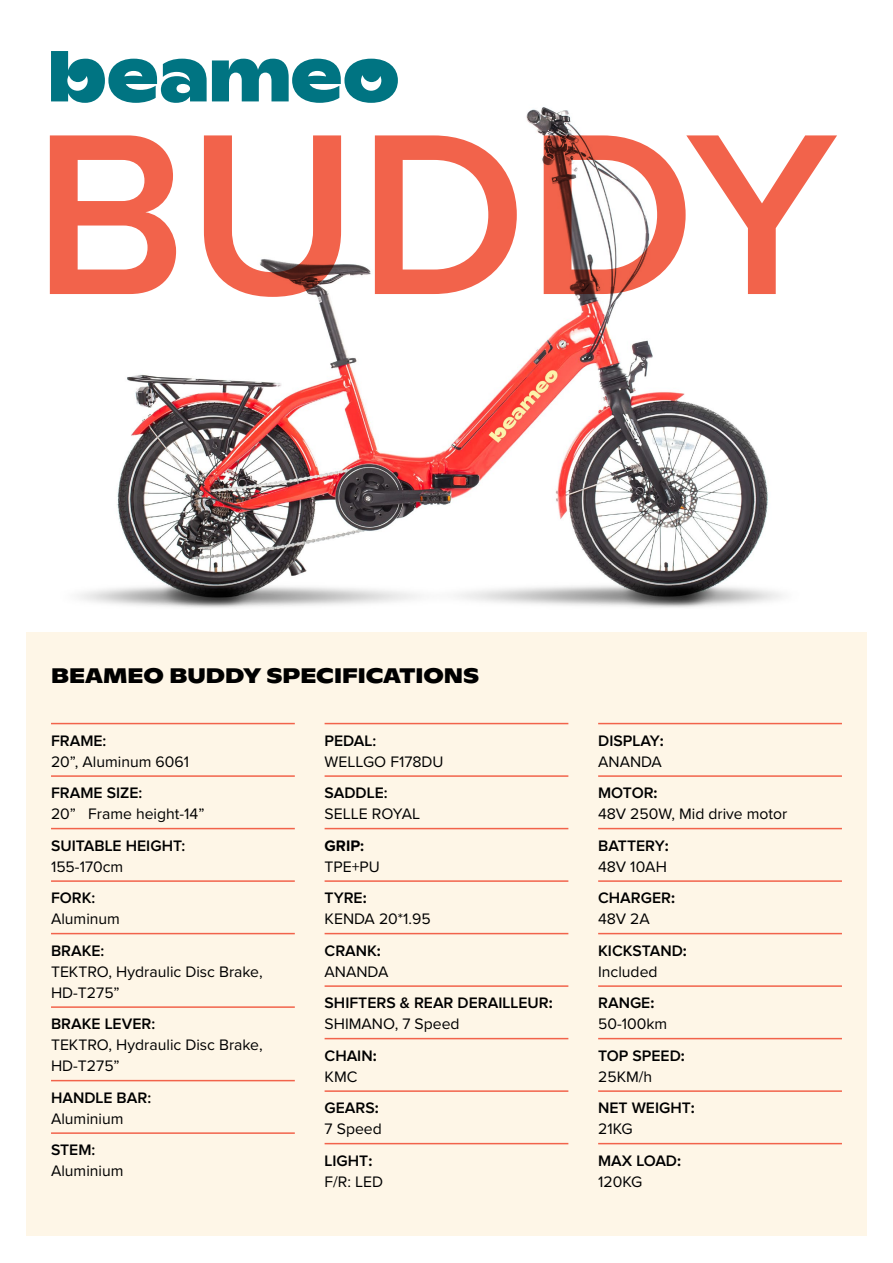
<style>
.page{position:relative;width:893px;height:1263px;background:#fff}
.page>*{position:absolute;margin:0;border:0;box-sizing:border-box;transform-origin:0 0}
.t1{font:600 237.75px "Proxima Nova";color:#f2634b}
.t2{font:700 21px "ABC Ginto Nord";color:#000}
.t3{font:15.75px/21px "Proxima Nova";color:#000}
.t4{font:600 15.75px/21px "Proxima Nova";color:#000}
.t5{font:700 15.75px "Proxima Nova";color:#000}
.s1{font-weight:600}
.s2{font-weight:700}
.s3{font-weight:400}
</style>
<div class="page">
<div style="left:26px;top:632px;width:841px;height:603px;background:#fef6e7"></div>
<svg style="left:51px;top:51px;width:340px;height:14px"></svg>
<img style="left:51px;top:65px;width:731px;height:543px">
<hr style="left:51px;top:723px;width:244px;height:1px;background:#f2634b">
<hr style="left:51px;top:775px;width:244px;height:2px;background:#f2634b">
<hr style="left:51px;top:828px;width:244px;height:1px;background:#f2634b">
<hr style="left:51px;top:880px;width:244px;height:2px;background:#f2634b">
<hr style="left:51px;top:933px;width:244px;height:1px;background:#f2634b">
<hr style="left:51px;top:1006px;width:244px;height:2px;background:#f2634b">
<hr style="left:51px;top:1080px;width:244px;height:1px;background:#f2634b">
<hr style="left:51px;top:1132px;width:244px;height:2px;background:#f2634b">
<hr style="left:325px;top:723px;width:243px;height:1px;background:#f2634b">
<hr style="left:325px;top:775px;width:243px;height:2px;background:#f2634b">
<hr style="left:325px;top:828px;width:243px;height:1px;background:#f2634b">
<hr style="left:325px;top:880px;width:243px;height:2px;background:#f2634b">
<hr style="left:325px;top:933px;width:243px;height:1px;background:#f2634b">
<hr style="left:325px;top:985px;width:243px;height:2px;background:#f2634b">
<hr style="left:325px;top:1038px;width:243px;height:1px;background:#f2634b">
<hr style="left:325px;top:1090px;width:243px;height:2px;background:#f2634b">
<hr style="left:325px;top:1143px;width:243px;height:1px;background:#f2634b">
<hr style="left:598px;top:723px;width:244px;height:1px;background:#f2634b">
<hr style="left:598px;top:775px;width:244px;height:2px;background:#f2634b">
<hr style="left:598px;top:828px;width:244px;height:1px;background:#f2634b">
<hr style="left:598px;top:880px;width:244px;height:2px;background:#f2634b">
<hr style="left:598px;top:933px;width:244px;height:1px;background:#f2634b">
<hr style="left:598px;top:985px;width:244px;height:2px;background:#f2634b">
<hr style="left:598px;top:1038px;width:244px;height:1px;background:#f2634b">
<hr style="left:598px;top:1090px;width:244px;height:2px;background:#f2634b">
<hr style="left:598px;top:1143px;width:244px;height:1px;background:#f2634b">
<h1 class="t1" style="left:33px;top:37px;width:806px">BUDDY</h1>
<h2 class="t2" style="left:51px;top:662px;width:430px">BEAMEO BUDDY SPECIFICATIONS</h2>
<p class="t4" style="left:51px;top:730px;width:57px">FRAME:</p>
<p class="t3" style="left:51px;top:750px;width:140px">20”, Aluminum 6061</p>
<p class="t4" style="left:51px;top:783px;width:93px">FRAME SIZE:</p>
<p class="t3" style="left:51px;top:803px;width:155px">20” Frame height-14”</p>
<p class="t4" style="left:51px;top:835px;width:136px">SUITABLE HEIGHT:</p>
<p class="t3" style="left:51px;top:855px;width:74px">155-170cm</p>
<p class="t4" style="left:51px;top:888px;width:46px">FORK:</p>
<p class="t3" style="left:51px;top:908px;width:70px">Aluminum</p>
<p class="t4" style="left:51px;top:940px;width:55px">BRAKE:</p>
<p class="t3" style="left:51px;top:960px;width:213px">TEKTRO, Hydraulic Disc Brake,<br>HD-T275”</p>
<p class="t4" style="left:51px;top:1014px;width:106px">BRAKE LEVER:</p>
<p class="t3" style="left:51px;top:1034px;width:213px">TEKTRO, Hydraulic Disc Brake,<br>HD-T275”</p>
<p class="t4" style="left:51px;top:1087px;width:102px">HANDLE BAR:</p>
<p class="t3" style="left:51px;top:1107px;width:74px">Aluminium</p>
<p class="t4" style="left:51px;top:1140px;width:46px">STEM:</p>
<p class="t3" style="left:51px;top:1160px;width:74px">Aluminium</p>
<p class="t4" style="left:325px;top:730px;width:53px">PEDAL:</p>
<p class="t3" style="left:325px;top:750px;width:121px">WELLGO F178DU</p>
<p class="t4" style="left:325px;top:783px;width:64px">SADDLE:</p>
<p class="t3" style="left:325px;top:803px;width:97px">SELLE ROYAL</p>
<p class="t5" style="left:325px;top:833px;width:41px">GRIP:</p>
<p class="t3" style="left:325px;top:850px;width:57px;line-height:31.5px">TPE+PU<br><span class="s1">TYRE</span><span class="s2">:</span></p>
<p class="t3" style="left:325px;top:902px;width:108px;line-height:31.5px">KENDA 20*1.95<br><span class="s1">CRANK</span><span class="s2">:</span></p>
<p class="t4" style="left:325px;top:956px;width:230px;line-height:31.5px"><span class="s3">ANANDA<br></span>SHIFTERS &amp; REAR DERAILLEUR<span class="s2">:</span></p>
<p class="t3" style="left:325px;top:1007px;width:137px;line-height:31.5px">SHIMANO, 7 Speed<br><span class="s1">CHAIN</span><span class="s2">:</span></p>
<p class="t4" style="left:325px;top:1061px;width:56px;line-height:31.5px"><span class="s3">KMC<br></span>GEARS<span class="s2">:</span></p>
<p class="t3" style="left:325px;top:1112px;width:59px;line-height:31.5px">7 Speed<br><span class="s1">LIGHT</span><span class="s2">:</span></p>
<p class="t3" style="left:325px;top:1170px;width:60px">F/R: LED</p>
<p class="t4" style="left:598px;top:730px;width:67px">DISPLAY<span class="s2">:<br></span><span class="s3">ANANDA</span></p>
<p class="t3" style="left:598px;top:782px;width:191px"><span class="s1">MOTOR</span><span class="s2">:<br></span>48V 250W, Mid drive motor</p>
<p class="t4" style="left:598px;top:835px;width:72px">BATTERY<span class="s2">:<br></span><span class="s3">48V 10AH</span></p>
<p class="t4" style="left:598px;top:888px;width:78px">CHARGER<span class="s2">:<br></span><span class="s3">48V 2A</span></p>
<p class="t4" style="left:598px;top:940px;width:90px">KICKSTAND<span class="s2">:<br></span><span class="s3">Included</span></p>
<p class="t3" style="left:598px;top:992px;width:71px"><span class="s1">RANGE</span><span class="s2">:<br></span>50-100km</p>
<p class="t4" style="left:598px;top:1045px;width:88px">TOP SPEED<span class="s2">:<br></span><span class="s3">25KM/h</span></p>
<p class="t4" style="left:598px;top:1098px;width:98px">NET WEIGHT<span class="s2">:<br></span><span class="s3">21KG</span></p>
<p class="t4" style="left:598px;top:1150px;width:84px">MAX LOAD<span class="s2">:<br></span><span class="s3">120KG</span></p>
</div>
